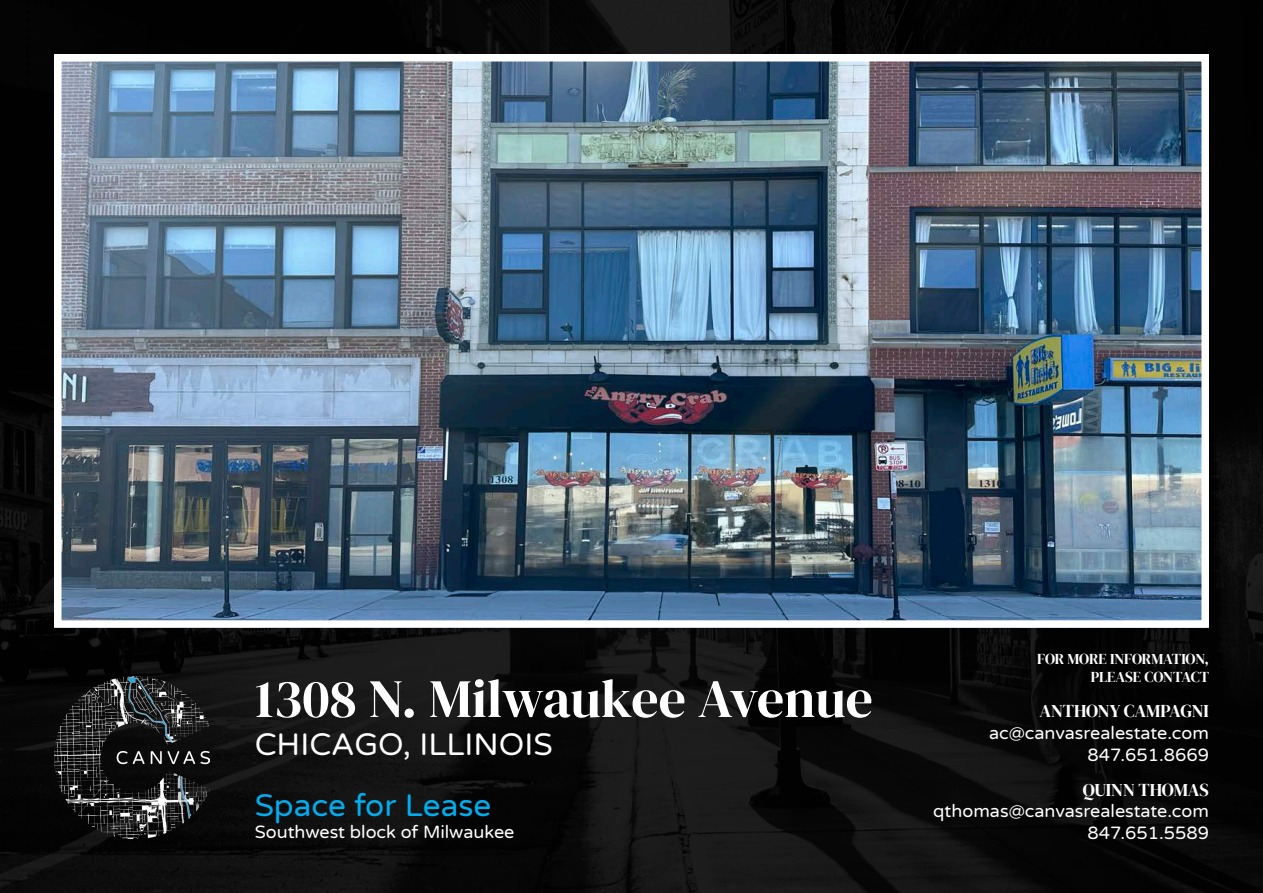
<style>
.page{position:relative;width:1263px;height:893px;background:#fff}
.page>*{position:absolute;margin:0;border:0;box-sizing:border-box;transform-origin:0 0}
.t1{font:54px "DM Serif Display";color:#fff}
.t2{font:31.5px "Varela Round";color:#fff}
.t3{font:31.5px "Varela Round";color:#00aeef}
.t4{font:18px/21.6px "Varela Round";color:#fff;text-align:right}
.t5{font:18px "DM Serif Display";letter-spacing:-.005em;color:#fff}
.t6{font:15px/18px "DM Serif Display";letter-spacing:-.01em;color:#fff;text-align:right}
</style>
<div class="page">
<img style="left:0;top:0;width:1263px;height:893px">
<img style="left:63px;top:63px;width:1137px;height:556px">
<div style="left:54px;top:54px;width:1155px;height:574px;border:8px solid #fff"></div>
<img style="left:54px;top:677px;width:156px;height:162px">
<h1 class="t1" style="left:255px;top:667px;width:620px">1308 N. Milwaukee Avenue</h1>
<h2 class="t2" style="left:255px;top:722px;width:300px">CHICAGO, ILLINOIS</h2>
<h2 class="t3" style="left:255px;top:784px;width:238px">Space for Lease</h2>
<p class="t4" style="left:255px;top:820px;width:261px">Southwest block of Milwaukee</p>
<p class="t6" style="left:1037px;top:650px;width:173px">FOR MORE INFORMATION,<br>PLEASE CONTACT</p>
<p class="t5" style="left:1039px;top:701px;width:171px">ANTHONY CAMPAGNI</p>
<p class="t4" style="left:989px;top:722px;width:221px">ac@canvasrealestate.com<br>847.651.8669</p>
<p class="t5" style="left:1083px;top:779px;width:128px">QUINN THOMAS</p>
<p class="t4" style="left:933px;top:800px;width:277px">qthomas@canvasrealestate.com<br>847.651.5589</p>
</div>
